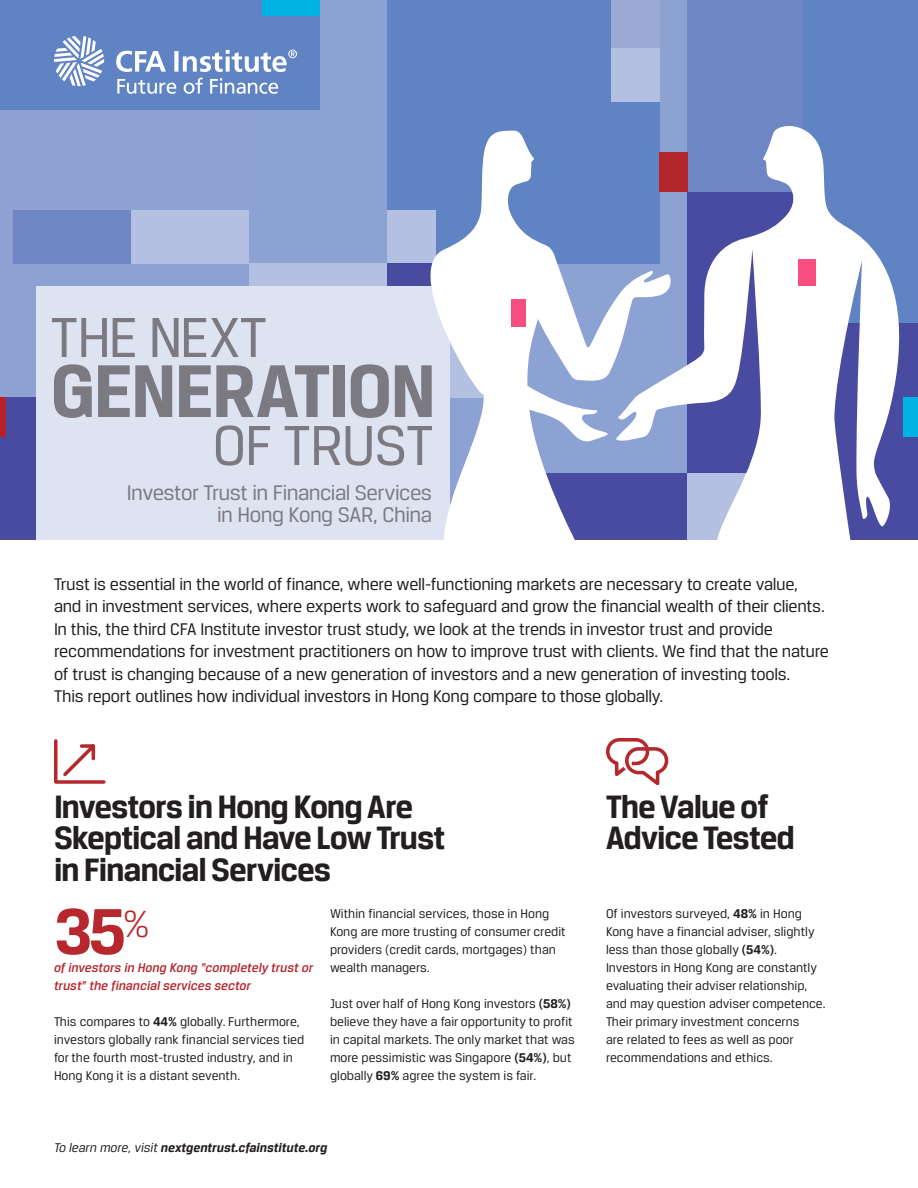
<style>
.page{position:relative;width:918px;height:1188px;background:#fff}
.page>*{position:absolute;margin:0;border:0;box-sizing:border-box;transform-origin:0 0}
.t1{font:700 79.5px "CFA Breuer Text";letter-spacing:-.03em;color:#7b7a81}
.Large_Number{font:700 69px "CFA Breuer Text";color:#b6282d}
.t2{font:60px "CFA Breuer Text";letter-spacing:-.015em;color:#7b7a81}
.t3{font:700 34.5px/31.5px "CFA Breuer Text";letter-spacing:-.035em;color:#231f20}
.t4{font:22.5px "CFA Breuer Text";letter-spacing:-.025em;color:#7b7a81}
.Body{font:18px/22.5px "CFA Breuer Text";letter-spacing:-.015em;color:#231f20}
.Body-2{font:13.5px/18px "CFA Breuer Text";color:#231f20}
.Horizontal_Bar_label{font:13.5px/18px "CFA Breuer Text";color:#231f20}
.Chart_caption{font:italic 500 13.5px/18px "CFA Breuer Text";color:#b6282d}
.Body-3{font:italic 700 13.5px "CFA Breuer Text";color:#231f20}
.s1{font-weight:700}
.s2{font-weight:400}
</style>
<div class="page">
<div style="left:0;top:0;width:918px;height:540px;background:#8ca2d2"></div>
<div style="left:387px;top:0;width:272px;height:264px;background:#6084c3"></div>
<div style="left:688px;top:153px;width:230px;height:387px;background:#484b9f"></div>
<div style="left:0;top:398px;width:249px;height:142px;background:#484b9f"></div>
<div style="left:249px;top:264px;width:270px;height:134px;background:#b3c0e1"></div>
<div style="left:131px;top:210px;width:118px;height:54px;background:#b3c0e1"></div>
<div style="left:13px;top:210px;width:118px;height:54px;background:#6e86c3"></div>
<div style="left:387px;top:210px;width:48px;height:54px;background:#b3c0e1"></div>
<div style="left:387px;top:264px;width:48px;height:53px;background:#484b9f"></div>
<div style="left:611px;top:0;width:48px;height:49px;background:#9ca9d5"></div>
<div style="left:611px;top:49px;width:48px;height:53px;background:#b3c0e1"></div>
<div style="left:688px;top:0;width:230px;height:192px;background:#6e86c3"></div>
<div style="left:0;top:398px;width:6px;height:39px;background:#b9202e"></div>
<div style="left:904px;top:398px;width:14px;height:39px;background:#00b3e4"></div>
<div style="left:804px;top:0;width:114px;height:323px;background:#6084c3"></div>
<div style="left:0;top:0;width:319px;height:110px;background:#6084c3"></div>
<div style="left:262px;top:0;width:57px;height:15px;background:#00b3e4"></div>
<div style="left:36px;top:286px;width:414px;height:254px;background:#dee3f2"></div>
<svg style="left:117px;top:79px;width:59px;height:15px"></svg>
<svg style="left:184px;top:78px;width:19px;height:16px"></svg>
<svg style="left:210px;top:78px;width:68px;height:16px"></svg>
<svg style="left:54px;top:36px;width:50px;height:50px"></svg>
<svg style="left:116px;top:51px;width:50px;height:21px"></svg>
<svg style="left:174px;top:51px;width:4px;height:21px"></svg>
<svg style="left:183px;top:50px;width:114px;height:22px"></svg>
<svg style="left:659px;top:126px;width:240px;height:414px;fill:#fff"></svg>
<svg style="left:431px;top:130px;width:243px;height:410px"></svg>
<div style="left:798px;top:259px;width:18px;height:27px;background:#f64e7f"></div>
<div style="left:512px;top:299px;width:14px;height:27px;background:#f64e7f"></div>
<svg style="left:54px;top:739px;width:52px;height:45px"></svg>
<svg style="left:606px;top:738px;width:62px;height:47px"></svg>
<p class="t2" style="left:50px;top:304px;width:218px">THE NEXT</p>
<p class="t1" style="left:50px;top:346px;width:388px">GENERATION</p>
<p class="t2" style="left:213px;top:412px;width:222px">OF TRUST</p>
<p class="t4" style="left:127px;top:480px;width:307px">Investor Trust in Financial Services</p>
<p class="t4" style="left:217px;top:502px;width:216px">in Hong Kong SAR, China</p>
<p class="Body" style="left:54px;top:572px;width:746px">Trust is essential in the world of finance, where well-functioning markets are necessary to create value,</p>
<p class="Body" style="left:54px;top:595px;width:777px">and in investment services, where experts work to safeguard and grow the financial wealth of their clients.<br>In this, the third CFA Institute investor trust study, we look at the trends in investor trust and provide recommendations for investment practitioners on how to improve trust with clients. We find that the nature</p>
<p class="Body" style="left:54px;top:662px;width:738px">of trust is changing because of a new generation of investors and a new generation of investing tools.</p>
<p class="Body" style="left:54px;top:685px;width:611px">This report outlines how individual investors in Hong Kong compare to those globally.</p>
<h1 class="t3" style="left:54px;top:790px;width:393px">Investors in Hong Kong Are<br>Skeptical and Have Low Trust in Financial Services</h1>
<p class="Large_Number" style="left:54px;top:892px;width:97px">35<sup>%</sup></p>
<p class="Chart_caption" style="left:54px;top:958px;width:261px">of investors in Hong Kong “completely trust or trust” the financial services sector</p>
<p class="Body-2" style="left:54px;top:1012px;width:252px">This compares to <span class="s1">44%</span> globally. Furthermore, investors globally rank financial services tied for the fourth most-trusted industry, and in Hong Kong it is a distant seventh.</p>
<p class="Body-2" style="left:330px;top:904px;width:237px">Within financial services, those in Hong Kong are more trusting of consumer credit providers (credit cards, mortgages) than wealth managers.</p>
<p class="Horizontal_Bar_label" style="left:330px;top:994px;width:246px">Just over half of Hong Kong investors <span class="s1">(58%) </span>believe they have a fair opportunity to profit in capital markets. The only market that was more pessimistic was Singapore <span class="s1">(54%)</span>, but globally <span class="s1">69%</span> agree the system is fair.</p>
<p class="Body-3" style="left:54px;top:1140px;width:275px"><span class="s2">To learn more, visit</span> nextgentrust.cfainstitute.org</p>
<h1 class="t3" style="left:606px;top:790px;width:190px">The Value of<br>Advice Tested</h1>
<p class="Body-2" style="left:606px;top:904px;width:221px">Of investors surveyed, <span class="s1">48%</span> in Hong Kong have a financial adviser, slightly less than those globally <span class="s1">(54%)</span>.<br>Investors in Hong Kong are constantly evaluating their adviser relationship, and may question adviser competence.<br>Their primary investment concerns<br>are related to fees as well as poor recommendations and ethics.</p>
</div>
